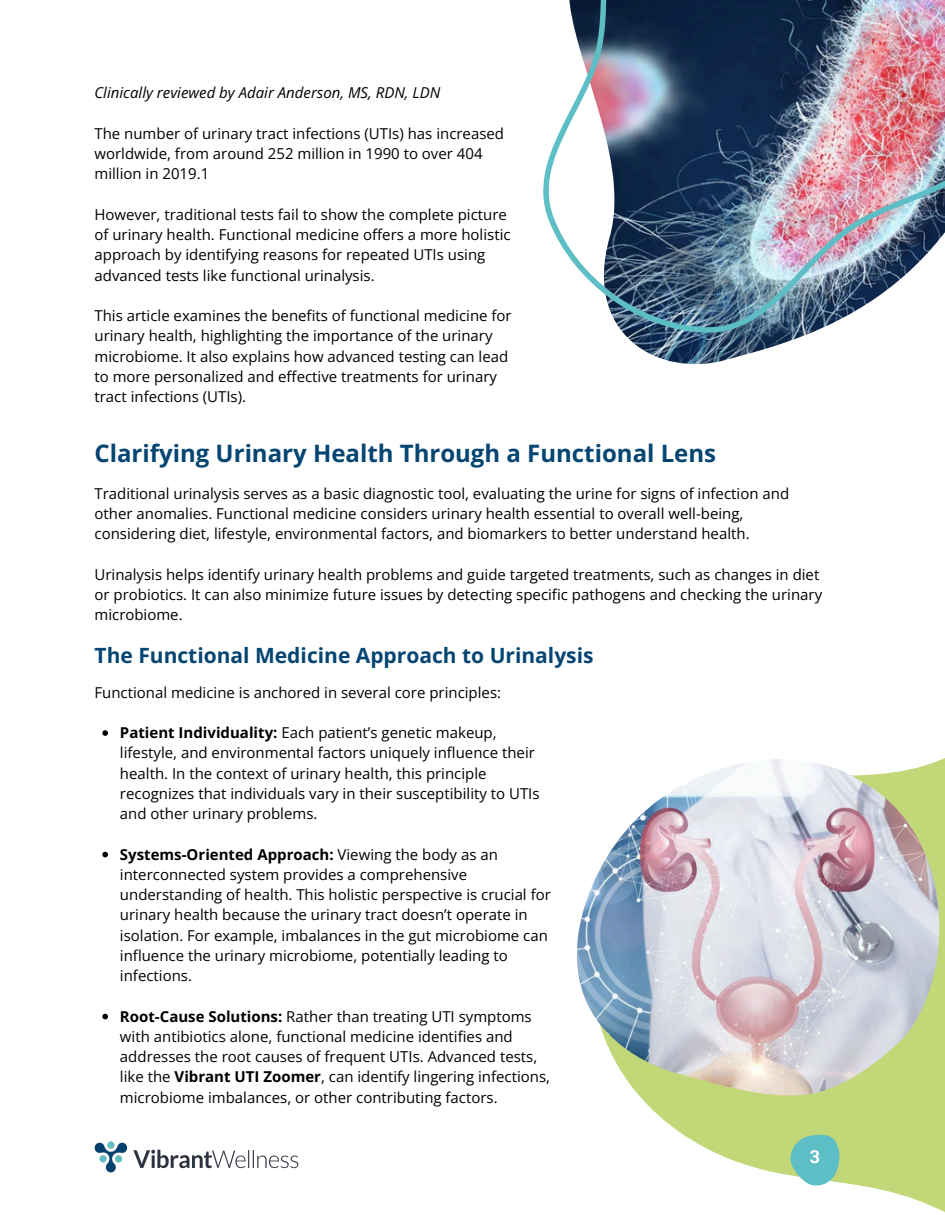
<style>
.page{position:relative;width:945px;height:1215px;background:#fff}
.page>*{position:absolute;margin:0;border:0;box-sizing:border-box;transform-origin:0 0}
.t1{font:700 24px "Open Sans";color:#044572}
.t2{font:700 21px "Open Sans";color:#044572}
.t3{font:700 18px "Roboto";color:#fff}
.t4{font:15px/20.2px "Open Sans";color:#000}
.t5{font:italic 15px "Open Sans";color:#000}
.s1{font-weight:700}
</style>
<div class="page">
<img style="left:543px;top:0;width:402px;height:365px">
<svg style="left:576px;top:758px;width:369px;height:454px;fill:#c1d778"></svg>
<img style="left:577px;top:759px;width:363px;height:336px">
<img style="left:94px;top:1142px;width:204px;height:30px">
<svg style="left:790px;top:1135px;width:49px;height:51px;background:#78c6c0"></svg>
<svg style="left:102px;top:730px;width:6px;height:6px"></svg>
<svg style="left:102px;top:852px;width:6px;height:5px"></svg>
<svg style="left:102px;top:1014px;width:6px;height:5px"></svg>
<p class="t5" style="left:94px;top:82px;width:347px">Clinically reviewed by Adair Anderson, MS, RDN, LDN</p>
<p class="t4" style="left:94px;top:123px;width:411px">The number of urinary tract infections (UTIs) has increased worldwide, from around 252 million in 1990 to over 404 million in 2019.1</p>
<p class="t4" style="left:94px;top:204px;width:418px">However, traditional tests fail to show the complete picture of urinary health. Functional medicine offers a more holistic approach by identifying reasons for repeated UTIs using advanced tests like functional urinalysis.</p>
<p class="t4" style="left:94px;top:305px;width:419px">This article examines the benefits of functional medicine for urinary health, highlighting the importance of the urinary microbiome. It also explains how advanced testing can lead to more personalized and effective treatments for urinary tract infections (UTIs).</p>
<p class="t1" style="left:94px;top:437px;width:623px">Clarifying Urinary Health Through a Functional Lens</p>
<p class="t4" style="left:94px;top:483px;width:696px">Traditional urinalysis serves as a basic diagnostic tool, evaluating the urine for signs of infection and other anomalies. Functional medicine considers urinary health essential to overall well-being, considering diet, lifestyle, environmental factors, and biomarkers to better understand health.</p>
<p class="t4" style="left:94px;top:564px;width:729px">Urinalysis helps identify urinary health problems and guide targeted treatments, such as changes in diet or probiotics. It can also minimize future issues by detecting specific pathogens and checking the urinary microbiome.</p>
<p class="t2" style="left:95px;top:641px;width:500px">The Functional Medicine Approach to Urinalysis</p>
<p class="t4" style="left:94px;top:682px;width:408px">Functional medicine is anchored in several core principles:</p>
<h2 class="t4" style="left:120px;top:722px;width:421px"><span class="s1">Patient Individuality:</span> Each patient’s genetic makeup, lifestyle, and environmental factors uniquely influence their health. In the context of urinary health, this principle recognizes that individuals vary in their susceptibility to UTIs and other urinary problems.</h2>
<p class="t4" style="left:120px;top:844px;width:432px"><span class="s1">Systems-Oriented Approach:</span> Viewing the body as an interconnected system provides a comprehensive understanding of health. This holistic perspective is crucial for urinary health because the urinary tract doesn’t operate in isolation. For example, imbalances in the gut microbiome can influence the urinary microbiome, potentially leading to infections.</p>
<p class="t4" style="left:120px;top:1006px;width:432px"><span class="s1">Root-Cause Solutions:</span> Rather than treating UTI symptoms with antibiotics alone, functional medicine identifies and addresses the root causes of frequent UTIs. Advanced tests, like the <span class="s1">Vibrant UTI Zoomer</span>, can identify lingering infections, microbiome imbalances, or other contributing factors.</p>
<p class="t3" style="left:810px;top:1146px;width:12px">3</p>
</div>
